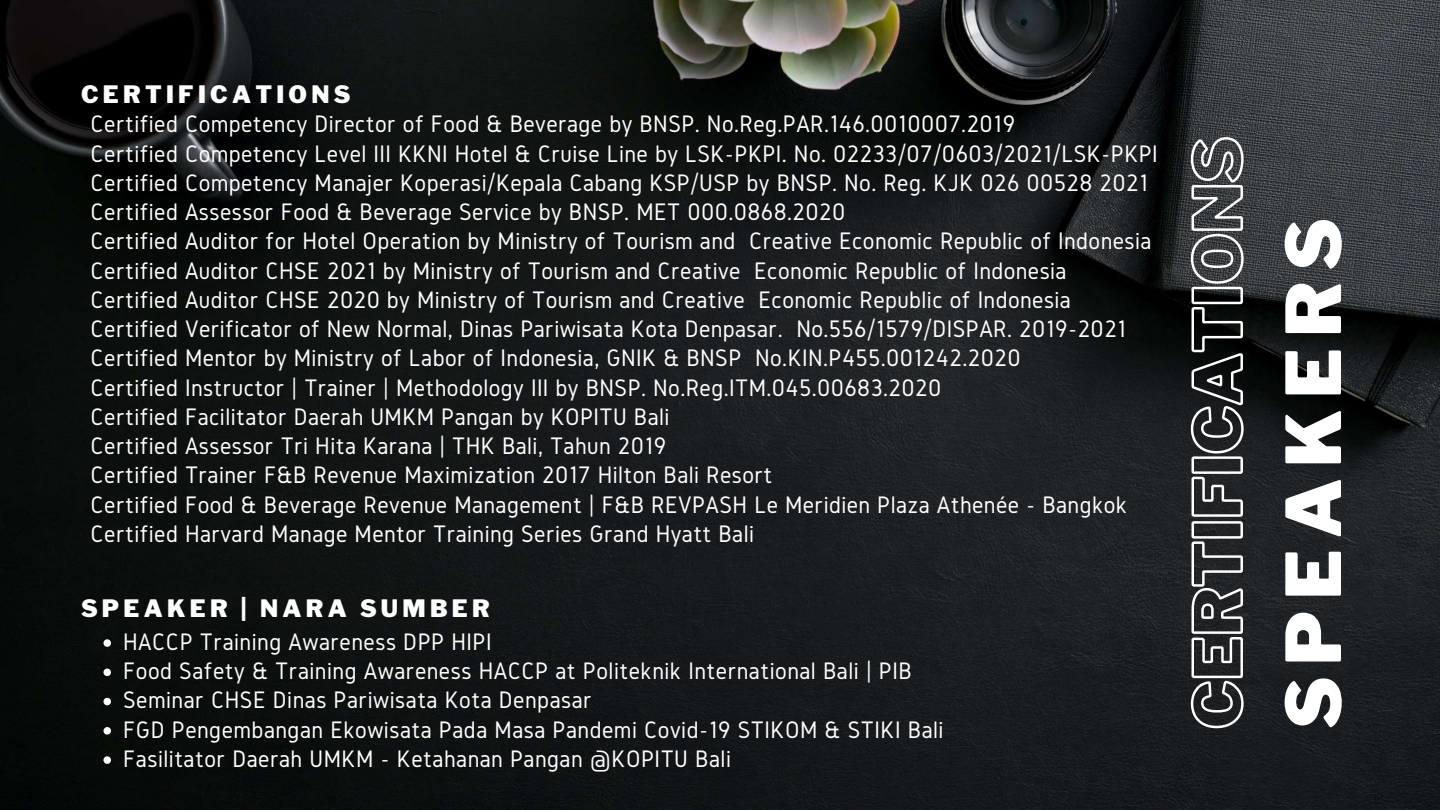
<style>
.page{position:relative;width:1440px;height:810px;background:#fff}
.page>*{position:absolute;margin:0;border:0;box-sizing:border-box;transform-origin:0 0}
.t1{font:900 75px "Libre Franklin";letter-spacing:.145em;color:#fff}
.t2{font:24.8px/29.2px "Gidole";letter-spacing:.015em;color:#fff}
.t3{font:900 23.8px "Libre Franklin";letter-spacing:.18em;color:#fff}
</style>
<div class="page">
<img style="left:0;top:0;width:1440px;height:810px">
<svg style="left:1189px;top:136px;width:56px;height:593px;background:#424547"></svg>
<svg style="left:104px;top:639px;width:7px;height:8px"></svg>
<svg style="left:104px;top:669px;width:7px;height:7px"></svg>
<svg style="left:104px;top:698px;width:7px;height:7px"></svg>
<svg style="left:104px;top:727px;width:7px;height:8px"></svg>
<svg style="left:104px;top:756px;width:7px;height:8px"></svg>
<p class="t3" style="left:81px;top:80px;width:271px">CERTIFICATIONS</p>
<p class="t2" style="left:91px;top:109px;width:1069px">Certified Competency Director of Food &amp; Beverage by BNSP. No.Reg.PAR.146.0010007.2019<br>Certified Competency Level III KKNI Hotel &amp; Cruise Line by LSK-PKPI. No. 02233/07/0603/2021/LSK-PKPI Certified Competency Manajer Koperasi/Kepala Cabang KSP/USP by BNSP. No. Reg. KJK 026 00528 2021<br>Certified Assessor Food &amp; Beverage Service by BNSP. MET 000.0868.2020<br>Certified Auditor for Hotel Operation by Ministry of Tourism and Creative Economic Republic of Indonesia Certified Auditor CHSE 2021 by Ministry of Tourism and Creative Economic Republic of Indonesia Certified Auditor CHSE 2020 by Ministry of Tourism and Creative Economic Republic of Indonesia Certified Verificator of New Normal, Dinas Pariwisata Kota Denpasar. No.556/1579/DISPAR. 2019-2021<br>Certified Mentor by Ministry of Labor of Indonesia, GNIK &amp; BNSP No.KIN.P455.001242.2020<br>Certified Instructor | Trainer | Methodology III by BNSP. No.Reg.ITM.045.00683.2020<br>Certified Facilitator Daerah UMKM Pangan by KOPITU Bali<br>Certified Assessor Tri Hita Karana | THK Bali, Tahun 2019<br>Certified Trainer F&amp;B Revenue Maximization 2017 Hilton Bali Resort<br>Certified Food &amp; Beverage Revenue Management | F&amp;B REVPASH Le Meridien Plaza Athenée - Bangkok Certified Harvard Manage Mentor Training Series Grand Hyatt Bali</p>
<p class="t3" style="left:81px;top:594px;width:410px">SPEAKER | NARA SUMBER</p>
<p class="t2" style="left:123px;top:627px;width:822px">HACCP Training Awareness DPP HIPI<br>Food Safety &amp; Training Awareness HACCP at Politeknik International Bali | PIB Seminar CHSE Dinas Pariwisata Kota Denpasar<br>FGD Pengembangan Ekowisata Pada Masa Pandemi Covid-19 STIKOM &amp; STIKI Bali Fasilitator Daerah UMKM - Ketahanan Pangan @KOPITU Bali</p>
<h1 class="t1" style="left:1269px;top:729px;width:513px;rotate:-90deg">SPEAKERS</h1>
</div>
